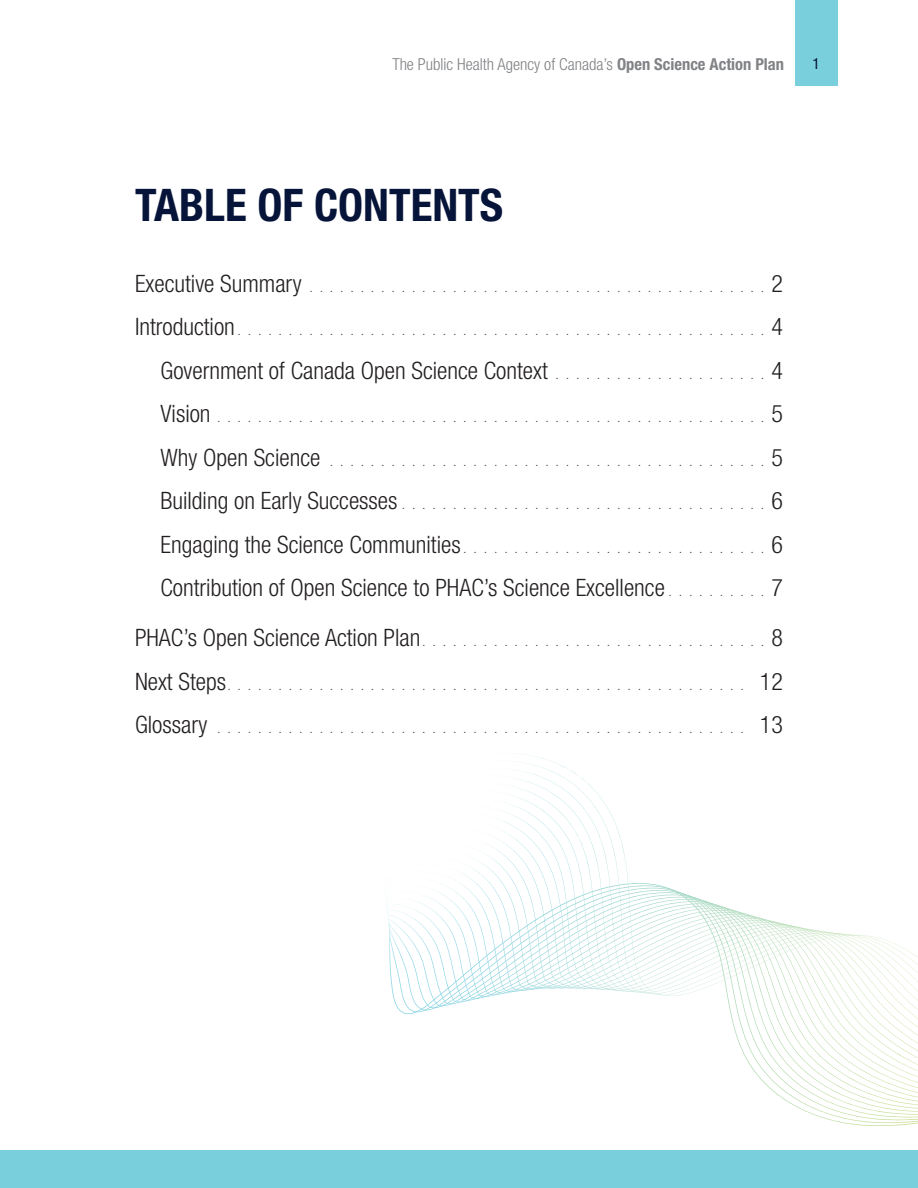
<style>
.page{position:relative;width:918px;height:1188px;background:#fff}
.page>*{position:absolute;margin:0;border:0;box-sizing:border-box;transform-origin:0 0}
.HD_1{font:700 condensed 45px "Helvetica Neue LT Std";color:#061439}
.t1{font:300 condensed 24px "Helvetica Neue LT Std";color:#231f20}
.t2{font:300 condensed 16.5px "Helvetica Neue LT Std";color:#808285}
.t3{font:condensed 15.45px "Helvetica Neue LT Std";color:#061439}
.t4{font:300 13.5px "Avenir LT Std";color:#41445e}
.s1{font-weight:700}
.s2{font-family:"Helvetica Neue LT Std";font-stretch:condensed;font-size:24px;color:#231f20}
.s3{font-family:"Avenir LT Std";font-stretch:normal;font-size:13.5px;color:#41445e}
</style>
<div class="page">
<div style="left:0;top:1150px;width:918px;height:38px;background:#7acfdc"></div>
<div style="left:795px;top:0;width:43px;height:86px;background:#7acfdc"></div>
<svg style="left:616px;top:882px;width:233px;height:242px"></svg>
<img style="left:849px;top:934px;width:69px;height:192px">
<img style="left:387px;top:754px;width:229px;height:260px">
<p class="t2" style="left:392px;top:54px;width:393px">The Public Health Agency of Canada’s <span class="s1">Open Science Action Plan</span></p>
<p class="t3" style="left:812px;top:55px;width:9px">1</p>
<p class="HD_1" style="left:135px;top:178px;width:370px">TABLE OF CONTENTS</p>
<p class="t4" style="left:135px;top:279px;width:650px"><span class="s2">Executive Summary</span>.............................................<span class="s2">2</span></p>
<p class="t4" style="left:135px;top:323px;width:650px"><span class="s2">Introduction</span>....................................................<span class="s2">4</span></p>
<p class="t1" style="left:160px;top:356px;width:624px">Government of Canada Open Science Context <span class="s3">. . . . . . . . . . . . . . . . . . . . .</span> 4</p>
<p class="t4" style="left:160px;top:410px;width:624px"><span class="s2">Vision</span>......................................................<span class="s2">5</span></p>
<p class="t4" style="left:160px;top:453px;width:624px"><span class="s2">Why Open Science</span> ...........................................<span class="s2">5</span></p>
<p class="t4" style="left:160px;top:497px;width:624px"><span class="s2">Building on Early Successes</span>....................................<span class="s2">6</span></p>
<p class="t1" style="left:160px;top:530px;width:624px">Engaging the Science Communities<span class="s3">..............................</span>6</p>
<p class="t1" style="left:160px;top:574px;width:624px">Contribution of Open Science to PHAC’s Science Excellence <span class="s3">. . . . . . . . . .</span> 7</p>
<p class="t4" style="left:135px;top:634px;width:650px"><span class="s2">PHAC’s Open Science Action Plan</span>..................................<span class="s2">8</span></p>
<p class="t4" style="left:135px;top:677px;width:650px"><span class="s2">Next Steps</span>................................................... <span class="s2">12</span></p>
<p class="t4" style="left:135px;top:721px;width:650px"><span class="s2">Glossary</span> .................................................... <span class="s2">13</span></p>
</div>
